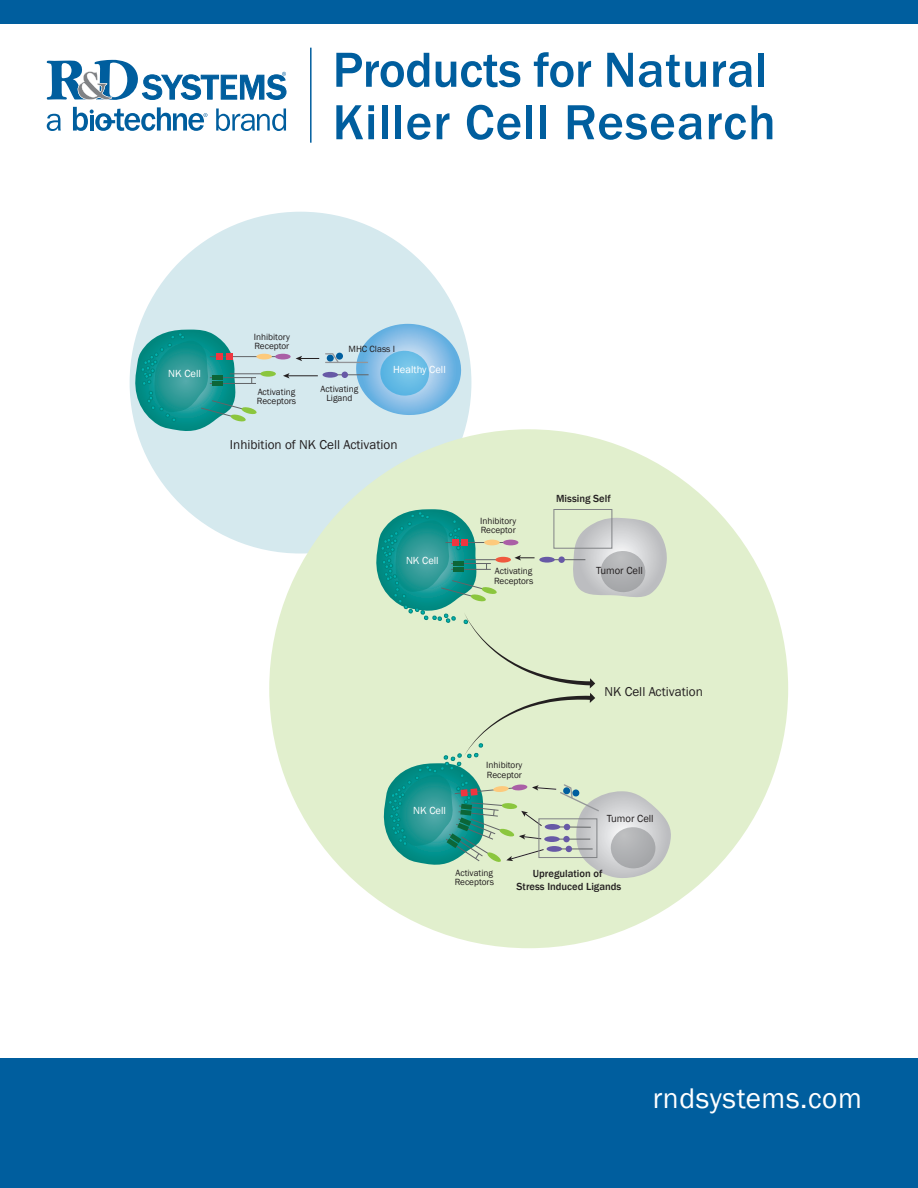
<style>
.page{position:relative;width:918px;height:1188px;background:#fff}
.page>*{position:absolute;margin:0;border:0;box-sizing:border-box;transform-origin:0 0}
.t1{font:500 51px/52.5px "Franklin Gothic";letter-spacing:.01em;color:#005e9e}
.t2{font:29.25px "Franklin Gothic";letter-spacing:.02em;color:#fff}
.t3{font:13.2px "Franklin Gothic";color:#231f20}
.t4{font:500 10.5px/12.8px "Franklin Gothic";color:#231f20;text-align:center}
.t5{font:10.5px "Franklin Gothic";color:#fff}
.t6{font:10.5px "Franklin Gothic";color:#231f20}
.t7{font:9.3px/9.3px "Franklin Gothic";color:#231f20}
</style>
<div class="page">
<div style="left:130px;top:212px;width:341px;height:342px;background:#d5e9ee;border-radius:50%"></div>
<div style="left:269px;top:429px;width:519px;height:519px;background:#e1efcd;border-radius:50%"></div>
<svg style="left:296px;top:356px;width:23px;height:5px"></svg>
<hr style="left:288px;top:375px;width:30px;height:1px;background:#231f20">
<svg style="left:283px;top:373px;width:7px;height:5px"></svg>
<hr style="left:210px;top:356px;width:68px;height:1px;background:#626467">
<div style="left:275px;top:354px;width:16px;height:5px;background:#aa5fa6;border-radius:50%"></div>
<div style="left:256px;top:354px;width:16px;height:5px;background:#fdca7c;border-radius:50%"></div>
<hr style="left:230px;top:373px;width:33px;height:1px;background:#626467">
<div style="left:260px;top:371px;width:16px;height:6px;background:#8bc63e;border-radius:50%"></div>
<svg style="left:133px;top:330px;width:124px;height:102px"></svg>
<svg style="left:325px;top:324px;width:137px;height:91px"></svg>
<svg style="left:376px;top:509px;width:295px;height:369px"></svg>
<svg style="left:47px;top:114px;width:14px;height:17px"></svg>
<svg style="left:73px;top:107px;width:134px;height:24px"></svg>
<svg style="left:216px;top:108px;width:70px;height:23px"></svg>
<svg style="left:46px;top:60px;width:240px;height:40px"></svg>
<div style="left:0;top:0;width:918px;height:24px;background:#005e9e"></div>
<hr style="left:310px;top:48px;width:2px;height:95px;background:#005e9e">
<div style="left:0;top:1058px;width:918px;height:130px;background:#005e9e"></div>
<h1 class="t1" style="left:333px;top:44px;width:445px">Products for Natural<br>Killer Cell Research</h1>
<p class="t5" style="left:168px;top:367px;width:34px">NK Cell</p>
<p class="t7" style="left:254px;top:332px;width:38px">Inhibitory<br>Receptor</p>
<p class="t7" style="left:349px;top:345px;width:48px">MHC Class I</p>
<p class="t5" style="left:393px;top:363px;width:54px">Healthy Cell</p>
<p class="t7" style="left:257px;top:387px;width:41px">Activating<br>Receptors</p>
<p class="t7" style="left:321px;top:384px;width:39px;text-align:center">Activating<br>Ligand</p>
<h3 class="t3" style="left:230px;top:437px;width:169px">Inhibition of NK Cell Activation</h3>
<p class="t5" style="left:406px;top:554px;width:34px">NK Cell</p>
<p class="t7" style="left:480px;top:516px;width:38px">Inhibitory<br>Receptor</p>
<p class="t7" style="left:494px;top:567px;width:41px">Activating<br>Receptors</p>
<p class="t4" style="left:556px;top:492px;width:56px">Missing Self</p>
<p class="t6" style="left:596px;top:564px;width:48px">Tumor Cell</p>
<h3 class="t3" style="left:604px;top:683px;width:100px">NK Cell Activation</h3>
<p class="t5" style="left:413px;top:804px;width:34px">NK Cell</p>
<p class="t7" style="left:486px;top:761px;width:38px">Inhibitory<br>Receptor</p>
<p class="t6" style="left:607px;top:812px;width:48px">Tumor Cell</p>
<p class="t7" style="left:455px;top:869px;width:41px">Activating<br>Receptors</p>
<p class="t4" style="left:517px;top:868px;width:106px">Upregulation of<br>Stress Induced Ligands</p>
<h2 class="t2" style="left:653px;top:1080px;width:211px">rndsystems.com</h2>
</div>
